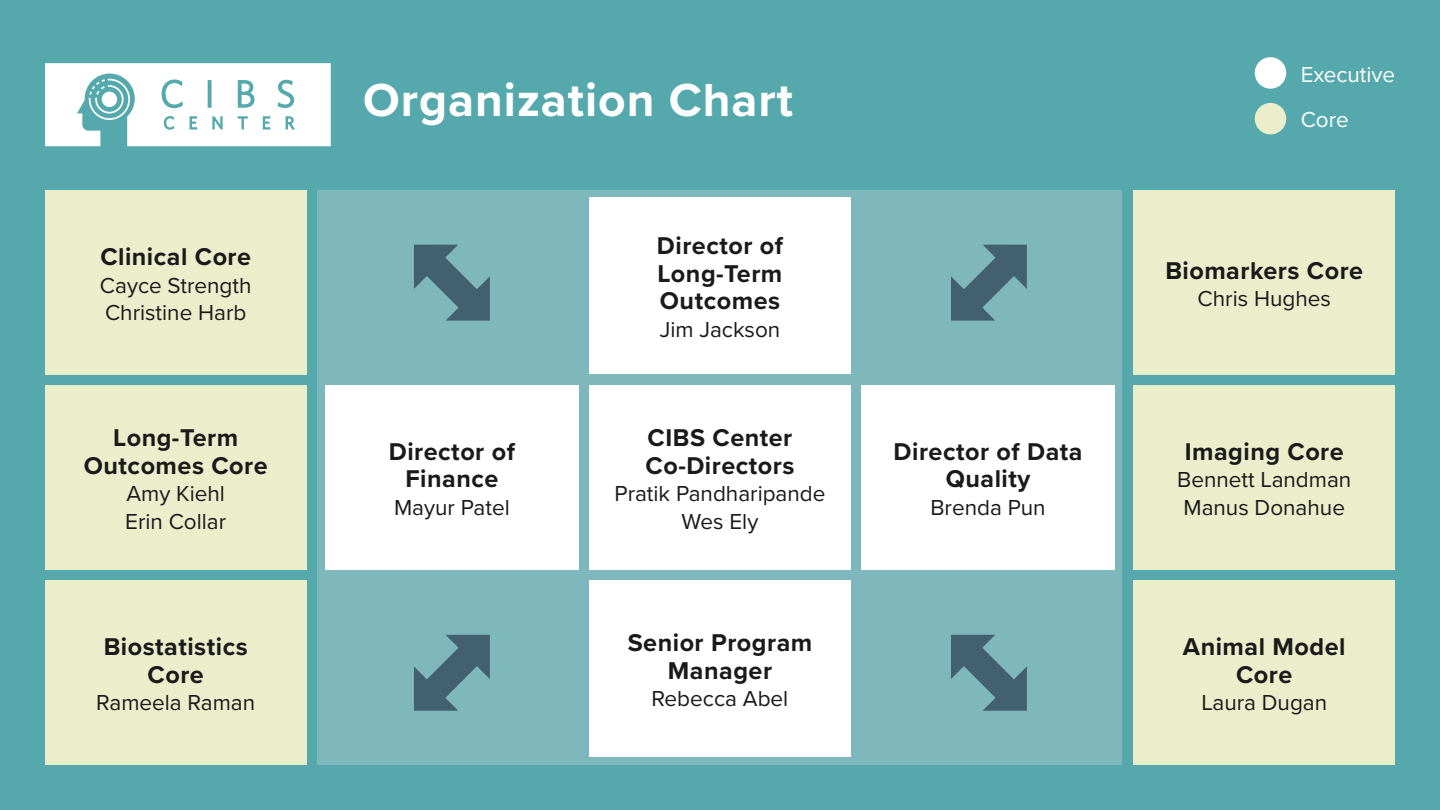
<style>
.page{position:relative;width:1440px;height:810px;background:#55a9ad}
.page>*{position:absolute;margin:0;border:0;box-sizing:border-box;transform-origin:0 0}
.t1{font:700 48px "Proxima Nova";letter-spacing:.02em;color:#fff}
.table_h1{font:700 25.2px/27.6px "Proxima Nova";letter-spacing:.02em;color:#1a1a1a;text-align:center}
.table_h3{font:22.5px "Proxima Nova";color:#1a1a1a}
.table_h3-2{font:22.5px "Proxima Nova";color:#fff}
</style>
<div class="page">
<div style="left:318px;top:190px;width:804px;height:575px;background:#7fb8bc"></div>
<div style="left:589px;top:385px;width:262px;height:185px;background:#fff"></div>
<div style="left:589px;top:198px;width:262px;height:176px;background:#fff"></div>
<div style="left:589px;top:581px;width:262px;height:176px;background:#fff"></div>
<div style="left:861px;top:385px;width:254px;height:185px;background:#fff"></div>
<div style="left:325px;top:385px;width:254px;height:185px;background:#fff"></div>
<div style="left:1134px;top:581px;width:261px;height:184px;background:#eaeecb"></div>
<div style="left:45px;top:581px;width:261px;height:184px;background:#eaeecb"></div>
<div style="left:1134px;top:190px;width:261px;height:185px;background:#eaeecb"></div>
<div style="left:45px;top:190px;width:261px;height:185px;background:#eaeecb"></div>
<div style="left:1134px;top:385px;width:261px;height:185px;background:#eaeecb"></div>
<div style="left:45px;top:385px;width:261px;height:185px;background:#eaeecb"></div>
<svg style="left:414px;top:245px;width:76px;height:76px"></svg>
<svg style="left:414px;top:635px;width:76px;height:76px"></svg>
<svg style="left:951px;top:245px;width:76px;height:76px"></svg>
<svg style="left:951px;top:635px;width:76px;height:76px"></svg>
<svg style="left:45px;top:63px;width:286px;height:83px;background:#e4f1f2"></svg>
<div style="left:1255px;top:57px;width:31px;height:32px;background:#fff;border-radius:50%"></div>
<div style="left:1255px;top:103px;width:31px;height:31px;background:#eaeecb;border-radius:50%"></div>
<p class="table_h1" style="left:100px;top:242px;width:152px">Clinical Core</p>
<p class="table_h3" style="left:100px;top:268px;width:153px">Cayce Strength</p>
<p class="table_h3" style="left:105px;top:296px;width:143px">Christine Harb</p>
<p class="table_h1" style="left:84px;top:423px;width:185px">Long-Term<br>Outcomes Core</p>
<p class="table_h3" style="left:126px;top:477px;width:100px">Amy Kiehl</p>
<p class="table_h3" style="left:125px;top:505px;width:102px">Erin Collar</p>
<p class="table_h1" style="left:104px;top:632px;width:146px">Biostatistics<br>Core</p>
<p class="table_h3" style="left:96px;top:686px;width:160px">Rameela Raman</p>
<p class="t1" style="left:363px;top:64px;width:431px">Organization Chart</p>
<p class="table_h1" style="left:389px;top:437px;width:128px">Director of<br>Finance</p>
<p class="table_h3" style="left:394px;top:491px;width:117px">Mayur Patel</p>
<p class="table_h1" style="left:657px;top:232px;width:128px;text-align:justify">Director of Long-Term Outcomes</p>
<p class="table_h3" style="left:660px;top:313px;width:122px">Jim Jackson</p>
<p class="table_h1" style="left:646px;top:423px;width:150px;text-align:left">CIBS Center<br>Co-Directors</p>
<p class="table_h3" style="left:614px;top:477px;width:213px">Pratik Pandharipande</p>
<p class="table_h3" style="left:682px;top:505px;width:78px">Wes Ely</p>
<p class="table_h1" style="left:628px;top:628px;width:186px">Senior Program<br>Manager</p>
<p class="table_h3" style="left:652px;top:682px;width:138px">Rebecca Abel</p>
<p class="table_h1" style="left:894px;top:437px;width:191px">Director of Data<br>Quality</p>
<p class="table_h3" style="left:930px;top:491px;width:117px">Brenda Pun</p>
<p class="table_h3-2" style="left:1301px;top:58px;width:96px">Executive</p>
<p class="table_h3-2" style="left:1301px;top:102px;width:50px">Core</p>
<p class="table_h1" style="left:1165px;top:256px;width:199px">Biomarkers Core</p>
<p class="table_h3" style="left:1198px;top:282px;width:135px">Chris Hughes</p>
<p class="table_h1" style="left:1185px;top:437px;width:161px">Imaging Core</p>
<p class="table_h3" style="left:1177px;top:463px;width:176px">Bennett Landman</p>
<p class="table_h3" style="left:1184px;top:491px;width:163px">Manus Donahue</p>
<p class="table_h1" style="left:1183px;top:632px;width:164px">Animal Model<br>Core</p>
<p class="table_h3" style="left:1201px;top:686px;width:127px">Laura Dugan</p>
</div>
